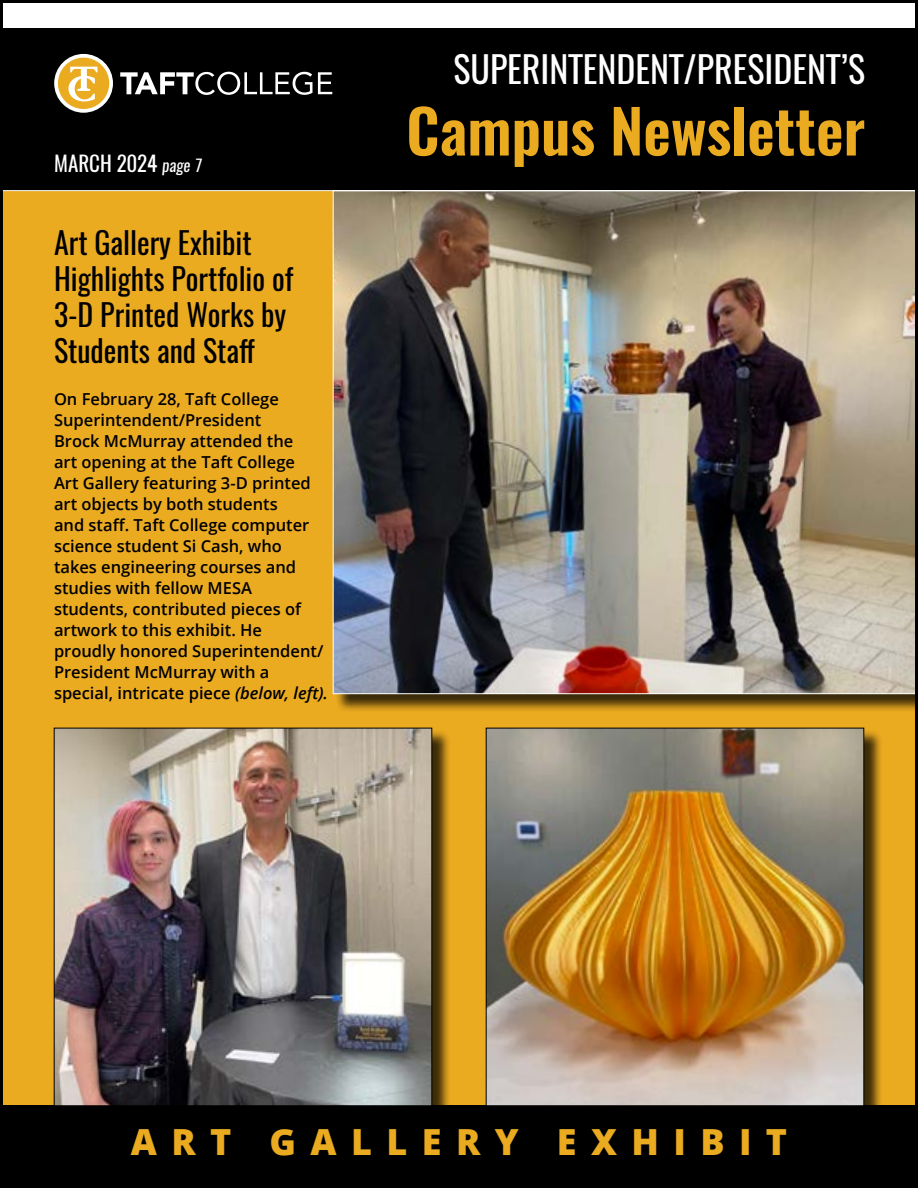
<style>
.page{position:relative;width:918px;height:1188px;background:#fff}
.page>*{position:absolute;margin:0;border:0;box-sizing:border-box;transform-origin:0 0}
.t1{font:600 60px "Oswald";color:#ebab21}
.t2{font:36px "Oswald";color:#fff}
.t3{font:800 36px "Open Sans";letter-spacing:.4em;color:#ebab21}
.t4{font:30px/36px "Oswald";color:#000}
.t5{font:21px "Oswald";color:#fff}
.t6{font:600 16.5px/21px "Open Sans";color:#000}
.s1{font-style:italic;font-size:16.5px}
.s2{font-style:italic}
</style>
<div class="page">
<div style="left:0;top:184px;width:918px;height:1004px;background:#ebab21"></div>
<div style="left:0;top:1106px;width:918px;height:82px;background:#000"></div>
<div style="left:0;top:28px;width:918px;height:162px;background:#000"></div>
<svg style="left:120px;top:72px;width:192px;height:23px"></svg>
<svg style="left:318px;top:72px;width:14px;height:22px"></svg>
<svg style="left:54px;top:54px;width:59px;height:59px"></svg>
<div style="left:336px;top:193px;width:582px;height:519px;background:#000;opacity:.75"></div>
<img style="left:333px;top:191px;width:581px;height:503px">
<hr style="left:0;top:190px;width:918px;height:1px;background:#fff">
<div style="left:489px;top:730px;width:394px;height:395px;background:#000;opacity:.75"></div>
<img style="left:488px;top:730px;width:374px;height:374px">
<div style="left:486px;top:728px;width:378px;height:378px;border:1px solid #000"></div>
<div style="left:57px;top:730px;width:394px;height:395px;background:#000;opacity:.75"></div>
<img style="left:56px;top:730px;width:374px;height:374px">
<div style="left:54px;top:728px;width:378px;height:378px;border:1px solid #000"></div>
<p class="t5" style="left:54px;top:149px;width:150px">MARCH 2024 <span class="s1">page 7</span></p>
<h3 class="t4" style="left:54px;top:225px;width:241px">Art Gallery Exhibit<br>Highlights Portfolio of<br>3-D Printed Works by<br>Students and Staff</h3>
<p class="t6" style="left:54px;top:388px;width:276px">On February 28, Taft College<br>Superintendent/President<br>Brock McMurray attended the<br>art opening at the Taft College<br>Art Gallery featuring 3-D printed art objects by both students<br>and staff. Taft College computer science student Si Cash, who takes engineering courses and studies with fellow MESA students, contributed pieces of artwork to this exhibit. He<br>proudly honored Superintendent/<br>President McMurray with a special, intricate piece <span class="s2">(below, left).</span></p>
<h2 class="t2" style="left:453px;top:44px;width:413px">SUPERINTENDENT/PRESIDENT’S</h2>
<h1 class="t1" style="left:406px;top:89px;width:460px">Campus Newsletter</h1>
<h2 class="t3" style="left:131px;top:1115px;width:658px">ART GALLERY EXHIBIT</h2>
</div>
